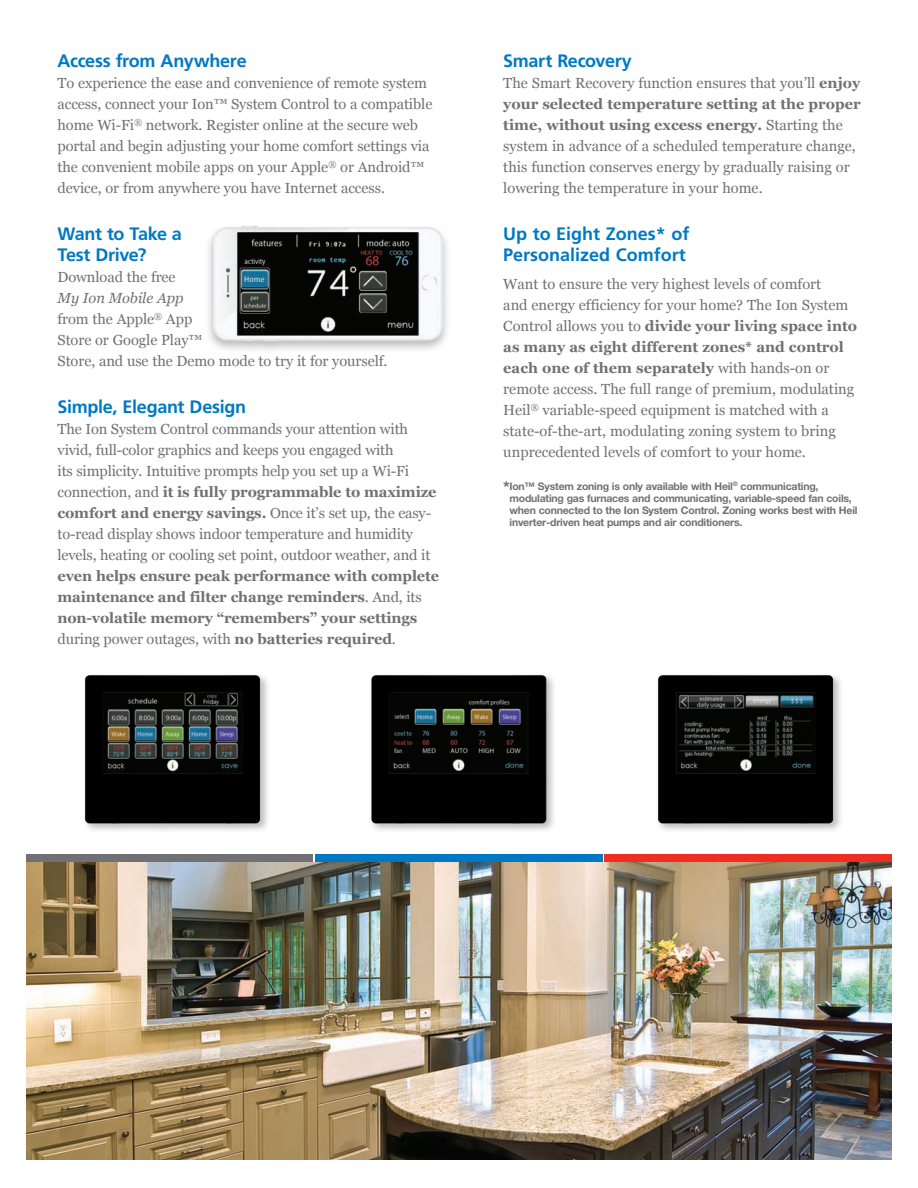
<style>
.page{position:relative;width:918px;height:1188px;background:#fff}
.page>*{position:absolute;margin:0;border:0;box-sizing:border-box;transform-origin:0 0}
.H-Blue_headline{font:700 18px/21px "Frutiger LT Std";letter-spacing:-.02em;color:#0079c2}
.H-Definition{font:700 18px/21px "Frutiger LT Std";color:#0079c2}
.H-Body_copy{font:14.7px/21px "Georgia";letter-spacing:-.005em;color:#717074}
.H-Definition-2{font:14.7px/21px "Georgia";color:#717074}
.t1{font:700 10.5px/12px "Helvetica Neue LT Std";letter-spacing:-.02em;color:#717074}
.s1{font-style:italic}
.s2{font-weight:700}
.s3{font-size:16.5px}
</style>
<div class="page">
<div style="left:26px;top:854px;width:287px;height:8px;background:#717074"></div>
<div style="left:315px;top:854px;width:288px;height:8px;background:#0079c2"></div>
<div style="left:605px;top:854px;width:287px;height:8px;background:#ee2e22"></div>
<div style="left:82px;top:672px;width:189px;height:162px;background:#231f20;opacity:.3"></div>
<img style="left:85px;top:675px;width:175px;height:149px">
<div style="left:369px;top:672px;width:188px;height:162px;background:#231f20;opacity:.3"></div>
<img style="left:371px;top:675px;width:176px;height:149px">
<div style="left:655px;top:672px;width:189px;height:162px;background:#231f20;opacity:.3"></div>
<img style="left:658px;top:675px;width:175px;height:149px">
<img style="left:26px;top:862px;width:866px;height:297px">
<div style="left:205px;top:223px;width:246px;height:131px;background:#231f20;opacity:.3"></div>
<img style="left:213px;top:226px;width:230px;height:115px">
<p class="H-Blue_headline" style="left:58px;top:51px;width:191px">Access from Anywhere</p>
<p class="H-Body_copy" style="left:58px;top:72px;width:376px">To experience the ease and convenience of remote system access, connect your Ion™ System Control to a compatible home Wi-Fi<sup>®</sup> network. Register online at the secure web portal and begin adjusting your home comfort settings via the convenient mobile apps on your Apple<sup>®</sup> or Android™ device, or from anywhere you have Internet access.</p>
<p class="H-Blue_headline" style="left:58px;top:223px;width:126px">Want to Take a<br>Test Drive?</p>
<p class="H-Body_copy" style="left:58px;top:266px;width:331px">Download the free<br><span class="s1">My Ion Mobile App<br></span>from the Apple<sup>®</sup> App<br>Store or Google Play™<br>Store, and use the Demo mode to try it for yourself.</p>
<p class="H-Blue_headline" style="left:58px;top:396px;width:190px">Simple, Elegant Design</p>
<p class="H-Body_copy" style="left:58px;top:418px;width:383px">The Ion System Control commands your attention with vivid, full-color graphics and keeps you engaged with<br>its simplicity. Intuitive prompts help you set up a Wi-Fi connection, and <span class="s2">it is fully programmable to maximize comfort and energy savings.</span> Once it’s set up, the easy&shy;to-read display shows indoor temperature and humidity levels, heating or cooling set point, outdoor weather, and it <span class="s2">even helps ensure peak performance with complete maintenance and filter change reminders</span>. And, its <span class="s2">non-volatile memory “remembers” your settings </span>during power outages, with <span class="s2">no batteries required</span>.</p>
<p class="H-Blue_headline" style="left:503px;top:51px;width:130px">Smart Recovery</p>
<p class="H-Definition-2" style="left:503px;top:72px;width:359px">The Smart Recovery function ensures that you’ll <span class="s2">enjoy your selected temperature setting at the proper time, without using excess energy.</span> Starting the system in advance of a scheduled temperature change, this function conserves energy by gradually raising or lowering the temperature in your home.</p>
<p class="H-Definition" style="left:503px;top:223px;width:188px">Up to Eight Zones* of<br>Personalized Comfort</p>
<p class="H-Definition-2" style="left:503px;top:272px;width:355px">Want to ensure the very highest levels of comfort<br>and energy efficiency for your home? The Ion System Control allows you to <span class="s2">divide your living space into as many as eight different zones* and control each one of them separately</span> with hands-on or remote access. The full range of premium, modulating Heil<sup>®</sup> variable-speed equipment is matched with a state-of-the-art, modulating zoning system to bring unprecedented levels of comfort to your home.</p>
<p class="t1" style="left:510px;top:480px;width:350px;text-indent:-6px"><span class="s3">*</span>Ion™ System zoning is only available with Heil<sup>®</sup> communicating, modulating gas furnaces and communicating, variable-speed fan coils, when connected to the Ion System Control. Zoning works best with Heil inverter-driven heat pumps and air conditioners.</p>
</div>
